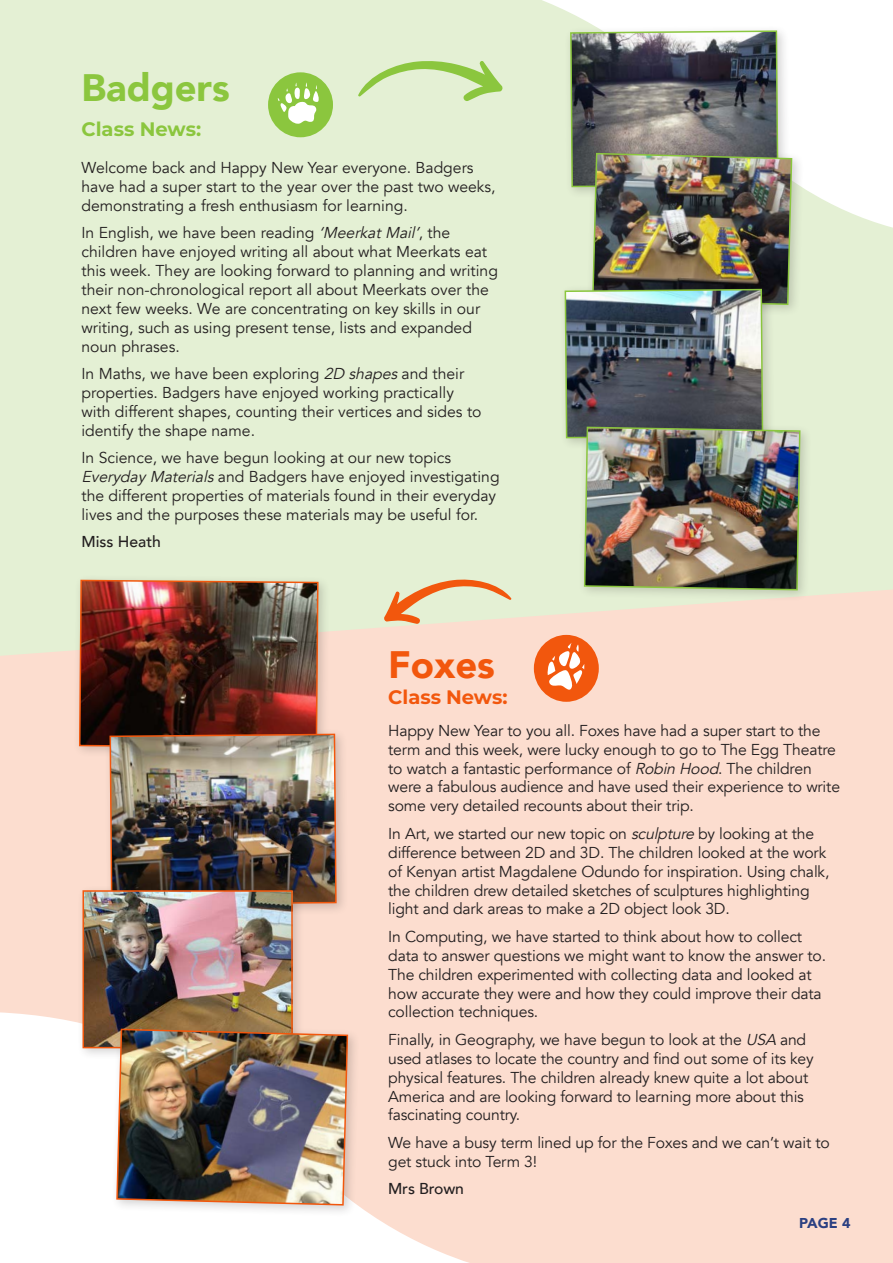
<style>
.page{position:relative;width:893px;height:1263px;background:#e4f0d4}
.page>*{position:absolute;margin:0;border:0;box-sizing:border-box;transform-origin:0 0}
.Heading_-_Purple{font:900 38.1px "Avenir";color:#8bc63e}
.Heading_-_Purple-2{font:900 38.1px "Avenir";color:#f2570d}
.Heading_-_Purple-3{font:100 19.5px "Montserrat";color:#8bc63e}
.Heading_-_Purple-4{font:100 19.5px "Montserrat";color:#f2570d}
.Heading_-_Purple-5{font:15.75px/18.9px "Avenir";letter-spacing:-.01em;color:#231f20}
.Heading_-_Purple-6{font:500 15.75px "Avenir";color:#231f20}
.t1{font:900 14.25px "Avenir";color:#2b4082}
.s1{font-style:italic}
</style>
<div class="page">
<div style="left:0;top:589px;width:893px;height:674px;background:#fcddcf"></div>
<svg style="left:542px;top:0;width:351px;height:228px;fill:#fff"></svg>
<svg style="left:0;top:1011px;width:598px;height:252px;background:#fdeae2"></svg>
<svg style="left:358px;top:61px;width:145px;height:40px"></svg>
<svg style="left:383px;top:579px;width:129px;height:45px"></svg>
<div style="left:268px;top:72px;width:65px;height:65px;background:#8bc63e;border-radius:50%"></div>
<div style="left:534px;top:635px;width:65px;height:67px;background:#f2570d;border-radius:50%"></div>
<svg style="left:277px;top:82px;width:42px;height:42px"></svg>
<svg style="left:547px;top:643px;width:37px;height:47px"></svg>
<div style="left:564px;top:24px;width:226px;height:175px;background:#231f20;opacity:.2"></div>
<div style="left:578px;top:421px;width:234px;height:182px;background:#231f20;opacity:.2"></div>
<img style="left:564px;top:30px;width:237px;height:561px">
<div style="left:73px;top:574px;width:258px;height:187px;background:#231f20;opacity:.2"></div>
<div style="left:104px;top:728px;width:245px;height:189px;background:#231f20;opacity:.2"></div>
<img style="left:78px;top:579px;width:259px;height:327px">
<div style="left:77px;top:884px;width:228px;height:176px;background:#231f20;opacity:.2"></div>
<img style="left:85px;top:893px;width:205px;height:152px">
<div style="left:82px;top:890px;width:211px;height:158px;border:2px solid #f2570d"></div>
<div style="left:110px;top:1023px;width:250px;height:195px;background:#231f20;opacity:.2"></div>
<img style="left:115px;top:1028px;width:234px;height:178px">
<p class="Heading_-_Purple" style="left:81px;top:55px;width:150px">Badgers</p>
<p class="Heading_-_Purple-3" style="left:81px;top:116px;width:121px">Class News:</p>
<p class="Heading_-_Purple-5" style="left:81px;top:158px;width:416px">Welcome back and Happy New Year everyone. Badgers have had a super start to the year over the past two weeks, demonstrating a fresh enthusiasm for learning.</p>
<p class="Heading_-_Purple-5" style="left:81px;top:224px;width:418px">In English, we have been reading <span class="s1">‘MeerkatMail’</span>, the children have enjoyed writing all about what Meerkats eat this week. They are looking forward to planning and writing their non-chronological report all about Meerkats over the next few weeks. We are concentrating on key skills in our writing, such as using present tense, lists and expanded noun phrases.</p>
<p class="Heading_-_Purple-5" style="left:81px;top:364px;width:402px">In Maths, we have been exploring <span class="s1">2D shapes</span>and their properties. Badgers have enjoyed working practically with different shapes, counting their vertices and sides to identify the shape name.</p>
<p class="Heading_-_Purple-5" style="left:81px;top:449px;width:420px">In Science, we have begun looking at our new topics <span class="s1">EverydayMaterials</span>and Badgers have enjoyed investigating the different properties of materials found in their everyday lives and the purposes these materials may be useful for.</p>
<p class="Heading_-_Purple-6" style="left:81px;top:528px;width:81px">Miss Heath</p>
<p class="Heading_-_Purple-2" style="left:388px;top:632px;width:108px">Foxes</p>
<p class="Heading_-_Purple-4" style="left:388px;top:684px;width:121px">Class News:</p>
<p class="Heading_-_Purple-5" style="left:388px;top:721px;width:453px">Happy New Year to you all. Foxes have had a super start to the term and this week, were lucky enough to go to The Egg Theatre to watch a fantastic performance of <span class="s1">Robin Hood</span>. The children were a fabulous audience and have used their experience to write some very detailed recounts about their trip.</p>
<p class="Heading_-_Purple-5" style="left:388px;top:824px;width:443px">In Art, we started our new topic on <span class="s1">sculpture</span> by looking at the difference between 2D and 3D. The children looked at the work of Kenyan artist Magdalene Odundo for inspiration. Using chalk, the children drew detailed sketches of sculptures highlighting light and dark areas to make a 2D object look 3D.</p>
<p class="Heading_-_Purple-5" style="left:388px;top:927px;width:439px">In Computing, we have started to think about how to collect data to answer questions we might want to know the answer to.<br>The children experimented with collecting data and looked at how accurate they were and how they could improve their data collection techniques.</p>
<p class="Heading_-_Purple-5" style="left:388px;top:1030px;width:427px">Finally, in Geography, we have begun to look at the <span class="s1">USA</span> and used atlases to locate the country and find out some of its key physical features. The children already knew quite a lot about America and are looking forward to learning more about this fascinating country.</p>
<p class="Heading_-_Purple-5" style="left:388px;top:1133px;width:443px">We have a busy term lined up for the Foxes and we can’t wait to get stuck into Term 3!</p>
<p class="Heading_-_Purple-6" style="left:388px;top:1175px;width:77px">Mrs Brown</p>
<p class="t1" style="left:799px;top:1211px;width:53px">PAGE 4</p>
</div>
